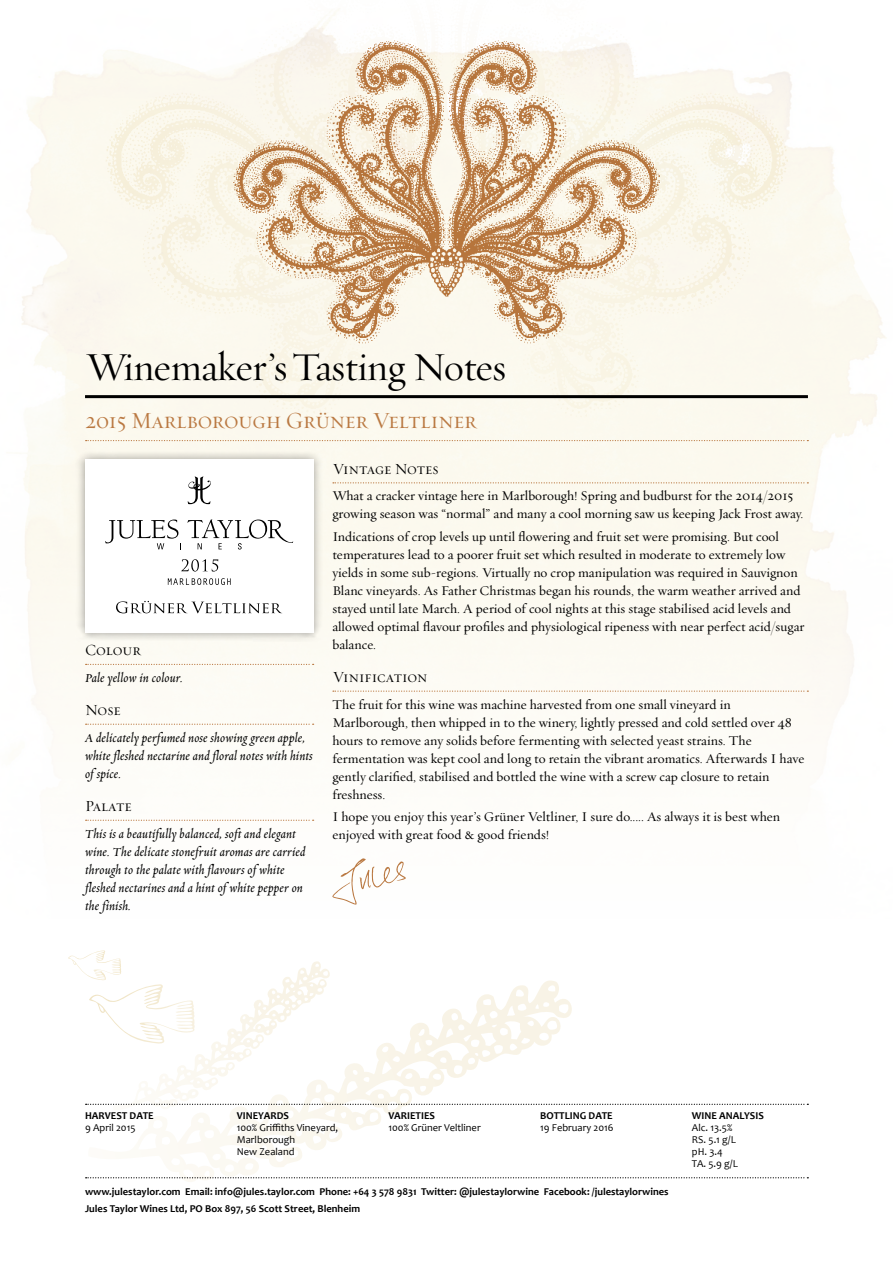
<style>
.page{position:relative;width:893px;height:1263px;background:#fff}
.page>*{position:absolute;margin:0;border:0;box-sizing:border-box;transform-origin:0 0}
.t1{font:40.5px "Requiem Display";letter-spacing:-.05em;color:#000}
.t2{font:23.4px "Requiem Display";letter-spacing:-.01em;color:#ba7942}
.t3{font:15.75px "Requiem Display";color:#000}
.t4{font:13.5px/18px "Requiem Text";color:#000}
.t5{font:italic 13.5px/18px "Requiem Text";letter-spacing:.015em;color:#000}
.t6{font:700 10.5px/16.2px "Candara";color:#000}
.t7{font:10.5px/12px "Candara";color:#000}
</style>
<div class="page">
<img style="left:21px;top:53px;width:865px;height:1126px">
<img style="left:105px;top:9px;width:683px;height:409px">
<svg style="left:88px;top:1111px;width:492px;height:71px"></svg>
<hr style="left:85px;top:395px;width:723px;height:3px;background:#000">
<svg style="left:86px;top:440px;width:722px;height:1px"></svg>
<svg style="left:86px;top:664px;width:228px;height:1px"></svg>
<svg style="left:86px;top:724px;width:228px;height:1px"></svg>
<svg style="left:86px;top:820px;width:228px;height:1px"></svg>
<svg style="left:333px;top:482px;width:475px;height:1px"></svg>
<svg style="left:333px;top:690px;width:475px;height:2px"></svg>
<svg style="left:332px;top:858px;width:74px;height:47px"></svg>
<div style="left:75px;top:450px;width:248px;height:192px;background:#000;opacity:.4"></div>
<div style="left:85px;top:459px;width:228px;height:174px;background:#fff"></div>
<svg style="left:168px;top:578px;width:63px;height:7px"></svg>
<svg style="left:105px;top:519px;width:76px;height:30px"></svg>
<svg style="left:187px;top:519px;width:106px;height:30px"></svg>
<svg style="left:188px;top:476px;width:23px;height:28px"></svg>
<svg style="left:116px;top:601px;width:166px;height:12px"></svg>
<svg style="left:68px;top:950px;width:740px;height:161px"></svg>
<svg style="left:86px;top:1177px;width:722px;height:1px"></svg>
<svg style="left:181px;top:559px;width:37px;height:12px"></svg>
<h1 class="t1" style="left:86px;top:338px;width:422px">Winemaker’s Tasting Notes</h1>
<h2 class="t2" style="left:85px;top:403px;width:393px">2015 Marlborough Grüner Veltliner</h2>
<p class="t3" style="left:85px;top:639px;width:57px">Colour</p>
<p class="t5" style="left:85px;top:669px;width:99px">Pale yellow in colour.</p>
<p class="t3" style="left:85px;top:699px;width:37px">Nose</p>
<p class="t5" style="left:85px;top:729px;width:229px">A delicately perfumed nose showing green apple, white fleshed nectarine and floral notes with hints of spice.</p>
<p class="t3" style="left:85px;top:795px;width:48px">Palate</p>
<p class="t5" style="left:85px;top:825px;width:222px">This is a beautifully balanced, soft and elegant wine. The delicate stonefruit aromas are carried through to the palate with flavours of white fleshed nectarines and a hint of white pepper on the finish.</p>
<p class="t3" style="left:333px;top:457px;width:108px">Vintage Notes</p>
<p class="t4" style="left:332px;top:486px;width:472px">What a cracker vintage here in Marlborough! Spring and budburst for the 2014/2015 growing season was “normal” and many a cool morning saw us keeping Jack Frost away.</p>
<p class="t4" style="left:332px;top:527px;width:474px">Indications of crop levels up until flowering and fruit set were promising. But cool temperatures lead to a poorer fruit set which resulted in moderate to extremely low yields in some sub-regions. Virtually no crop manipulation was required in Sauvignon Blanc vineyards. As Father Christmas began his rounds, the warm weather arrived and stayed until late March. A period of cool nights at this stage stabilised acid levels and allowed optimal flavour profiles and physiological ripeness with near perfect acid/sugar balance.</p>
<p class="t3" style="left:333px;top:666px;width:96px">Vinification</p>
<p class="t4" style="left:332px;top:695px;width:473px">The fruit for this wine was machine harvested from one small vineyard in Marlborough, then whipped in to the winery, lightly pressed and cold settled over 48 hours to remove any solids before fermenting with selected yeast strains. The fermentation was kept cool and long to retain the vibrant aromatics. Afterwards I have gently clarified, stabilised and bottled the wine with a screw cap closure to retain freshness.</p>
<p class="t4" style="left:332px;top:807px;width:449px">I hope you enjoy this year’s Grüner Veltliner, I sure do..... As always it is best when enjoyed with great food &amp; good friends!</p>
<p class="t6" style="left:85px;top:1107px;width:70px">HARVEST DATE</p>
<p class="t7" style="left:85px;top:1121px;width:52px">9 April 2015</p>
<p class="t6" style="left:237px;top:1107px;width:54px">VINEYARDS</p>
<p class="t7" style="left:237px;top:1121px;width:103px">100% Griffiths Vineyard,<br>Marlborough<br>New Zealand</p>
<p class="t6" style="left:388px;top:1107px;width:48px">VARIETIES</p>
<p class="t7" style="left:388px;top:1121px;width:94px">100% Grüner Veltliner</p>
<p class="t6" style="left:540px;top:1107px;width:74px">BOTTLING DATE</p>
<p class="t7" style="left:540px;top:1121px;width:75px">19 February 2016</p>
<p class="t6" style="left:692px;top:1107px;width:73px">WINE ANALYSIS</p>
<p class="t7" style="left:692px;top:1121px;width:47px">Alc. 13.5%<br>RS. 5.1 g/L pH. 3.4<br>TA. 5.9 g/L</p>
<p class="t6" style="left:85px;top:1184px;width:585px">www.julestaylor.com Email: info@jules.taylor.com Phone: +64 3 578 9831 Twitter: @julestaylorwine Facebook: /julestaylorwines<br>Jules Taylor Wines Ltd, PO Box 897, 56 Scott Street, Blenheim</p>
</div>
